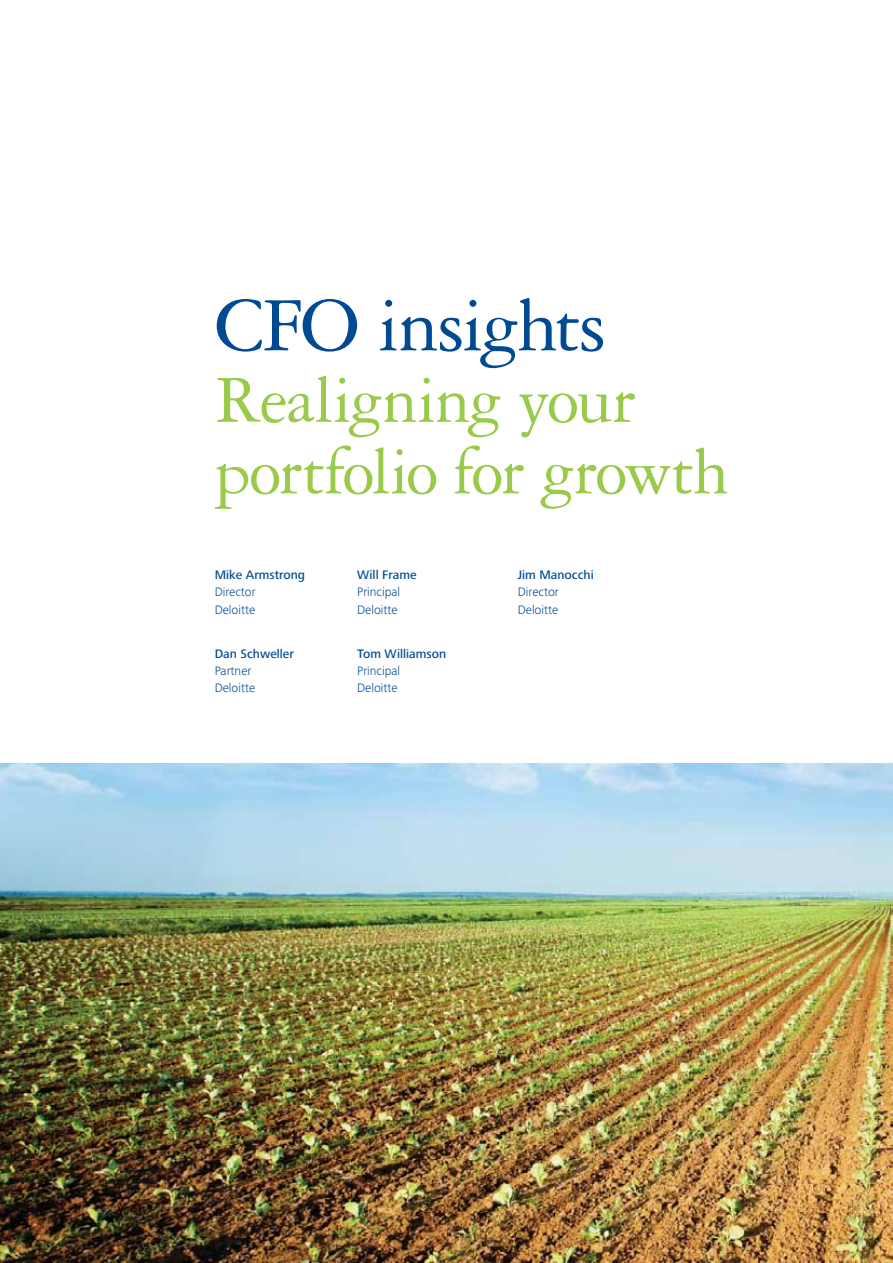
<style>
.page{position:relative;width:893px;height:1263px;background:#fff}
.page>*{position:absolute;margin:0;border:0;box-sizing:border-box;transform-origin:0 0}
.t1{font:81.75px "Garamond 3 LT Std";letter-spacing:-.035em;color:#004a94}
.t2{font:71.55px/71.6px "Garamond 3 LT Std";letter-spacing:-.025em;color:#99ca49}
.t3{font:300 12.75px/17.2px "Frutiger Next Pro";color:#004a94}
.t4{font:500 12.75px "Frutiger Next Pro";color:#004a94}
</style>
<div class="page">
<img style="left:0;top:763px;width:893px;height:500px">
<h1 class="t1" style="left:215px;top:281px;width:393px">CFO insights</h1>
<h2 class="t2" style="left:215px;top:365px;width:516px">Realigning your portfolio for growth</h2>
<p class="t4" style="left:215px;top:567px;width:92px">Mike Armstrong</p>
<p class="t3" style="left:215px;top:583px;width:43px">Director<br>Deloitte</p>
<p class="t4" style="left:215px;top:646px;width:81px">Dan Schweller</p>
<p class="t3" style="left:215px;top:662px;width:42px">Partner<br>Deloitte</p>
<p class="t4" style="left:357px;top:567px;width:61px">Will Frame</p>
<p class="t3" style="left:357px;top:583px;width:45px">Principal<br>Deloitte</p>
<p class="t4" style="left:357px;top:646px;width:90px">Tom Williamson</p>
<p class="t3" style="left:357px;top:662px;width:45px">Principal<br>Deloitte</p>
<p class="t4" style="left:518px;top:567px;width:77px">Jim Manocchi</p>
<p class="t3" style="left:518px;top:583px;width:43px">Director<br>Deloitte</p>
</div>
